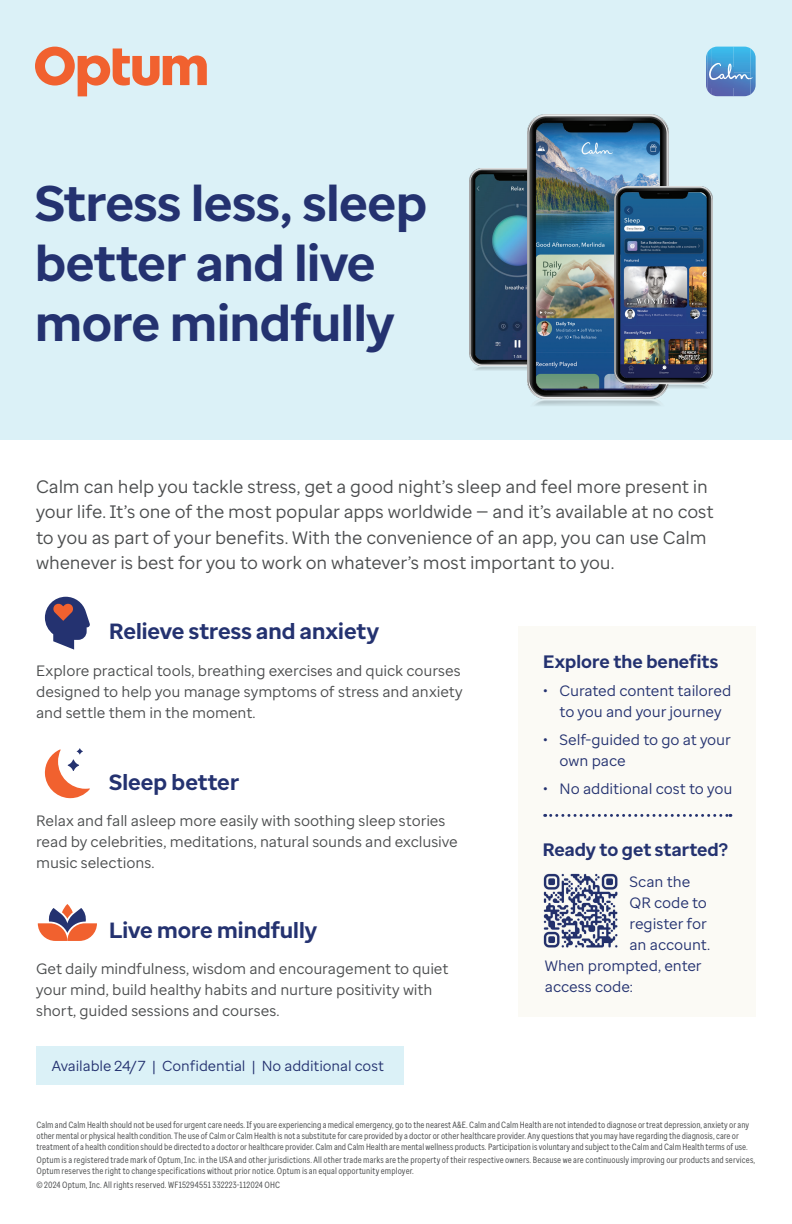
<style>
.page{position:relative;width:792px;height:1224px;background:#fff}
.page>*{position:absolute;margin:0;border:0;box-sizing:border-box;transform-origin:0 0}
.t1{font:700 50px/60px "Enterprise Sans";letter-spacing:-.005em;color:#243270}
.t2{font:700 22px "Enterprise Sans";color:#243270}
.t3{font:18px/25.2px "Enterprise Sans";letter-spacing:-.01em;color:#4b4d4e}
.t4{font:700 18px "Enterprise Sans";color:#243270}
.t5{font:15px/21px "Enterprise Sans";letter-spacing:-.005em;color:#4b4d4e}
.t6{font:15px/21px "Enterprise Sans";letter-spacing:-.005em;color:#243270;text-align:center}
.t7{font:14.5px "Enterprise Sans";letter-spacing:-.005em;color:#243270}
.t8{font:9.1px/10.9px "Enterprise Sans Cond";letter-spacing:.005em;color:#4b4d4e}
</style>
<div class="page">
<div style="left:0;top:0;width:792px;height:439px;background:#dbf1f7"></div>
<div style="left:36px;top:1046px;width:368px;height:39px;background:#dbf1f7"></div>
<svg style="left:35px;top:47px;width:172px;height:49px"></svg>
<img style="left:711px;top:47px;width:40px;height:49px">
<img style="left:708px;top:48px;width:3px;height:46px">
<img style="left:750px;top:48px;width:4px;height:46px">
<img style="left:706px;top:52px;width:2px;height:39px">
<img style="left:754px;top:52px;width:2px;height:39px">
<svg style="left:708px;top:62px;width:45px;height:18px"></svg>
<img style="left:469px;top:169px;width:58px;height:201px">
<img style="left:527px;top:114px;width:142px;height:292px">
<img style="left:614px;top:187px;width:99px;height:219px">
<svg style="left:38px;top:904px;width:59px;height:37px"></svg>
<svg style="left:45px;top:597px;width:45px;height:52px"></svg>
<svg style="left:45px;top:748px;width:45px;height:50px"></svg>
<div style="left:519px;top:626px;width:237px;height:391px;background:#fbfaf5"></div>
<img style="left:543px;top:873px;width:75px;height:75px">
<svg style="left:545px;top:814px;width:186px;height:3px"></svg>
<h1 class="t1" style="left:35px;top:174px;width:394px">Stress less, sleep better and live more mindfully</h1>
<p class="t3" style="left:36px;top:474px;width:679px">Calm can help you tackle stress, get a good night’s sleep and feel more present in your life. It’s one of the most popular apps worldwide — and it’s available at no cost to you as part of your benefits. With the convenience of an app, you can use Calm whenever is best for you to work on whatever’s most important to you.</p>
<h2 class="t2" style="left:109px;top:617px;width:271px">Relieve stress and anxiety</h2>
<h3 class="t5" style="left:36px;top:660px;width:428px">Explore practical tools, breathing exercises and quick courses designed to help you manage symptoms of stress and anxiety and settle them in the moment.</h3>
<h2 class="t2" style="left:109px;top:768px;width:131px">Sleep better</h2>
<h3 class="t5" style="left:36px;top:810px;width:423px">Relax and fall asleep more easily with soothing sleep stories read by celebrities, meditations, natural sounds and exclusive music selections.</h3>
<h2 class="t2" style="left:109px;top:916px;width:209px">Live more mindfully</h2>
<h3 class="t5" style="left:36px;top:959px;width:414px">Get daily mindfulness, wisdom and encouragement to quiet your mind, build healthy habits and nurture positivity with short, guided sessions and courses.</h3>
<h3 class="t7" style="left:52px;top:1057px;width:334px">Available 24/7 | Confidential | No additional cost</h3>
<h3 class="t4" style="left:543px;top:650px;width:177px">Explore the benefits</h3>
<h3 class="t6" style="left:543px;top:680px;width:190px">• Curated content tailored to you and your journey</h3>
<h3 class="t6" style="left:560px;top:729px;width:173px;text-align:left;text-indent:-16px">• Self-guided to go at your own pace</h3>
<h3 class="t6" style="left:543px;top:778px;width:191px">• No additional cost to you</h3>
<h3 class="t4" style="left:543px;top:838px;width:187px">Ready to get started?</h3>
<h3 class="t6" style="left:630px;top:871px;width:62px">Scan the</h3>
<h3 class="t6" style="left:630px;top:892px;width:79px">QR code to</h3>
<h3 class="t6" style="left:630px;top:913px;width:79px">register for</h3>
<h3 class="t6" style="left:630px;top:934px;width:82px">an account.</h3>
<h3 class="t6" style="left:545px;top:955px;width:158px">When prompted, enter</h3>
<h3 class="t6" style="left:545px;top:976px;width:90px">access code:</h3>
<p class="t8" style="left:37px;top:1119px;width:714px">Calm and Calm Health should not be used for urgent care needs. If you are experiencing a medical emergency, go to the nearest A&amp;E. Calm and Calm Health are not intended to diagnose or treat depression, anxiety or any other mental or physical health condition. The use of Calm or Calm Health is not a substitute for care provided by a doctor or other healthcare provider. Any questions that you may have regarding the diagnosis, care or treatment of a health condition should be directed to a doctor or healthcare provider. Calm and Calm Health are mental wellness products. Participation is voluntary and subject to the Calm and Calm Health terms of use.</p>
<p class="t8" style="left:37px;top:1155px;width:720px">Optum is a registered trade mark of Optum, Inc. in the USA and other jurisdictions. All other trade marks are the property of their respective owners. Because we are continuously improving our products and services,<br>Optum reserves the right to change specifications without prior notice. Optum is an equal opportunity employer.</p>
<p class="t8" style="left:37px;top:1179px;width:245px">© 2024 Optum, Inc. All rights reserved. WF15294551 332223-112024 OHC</p>
</div>
